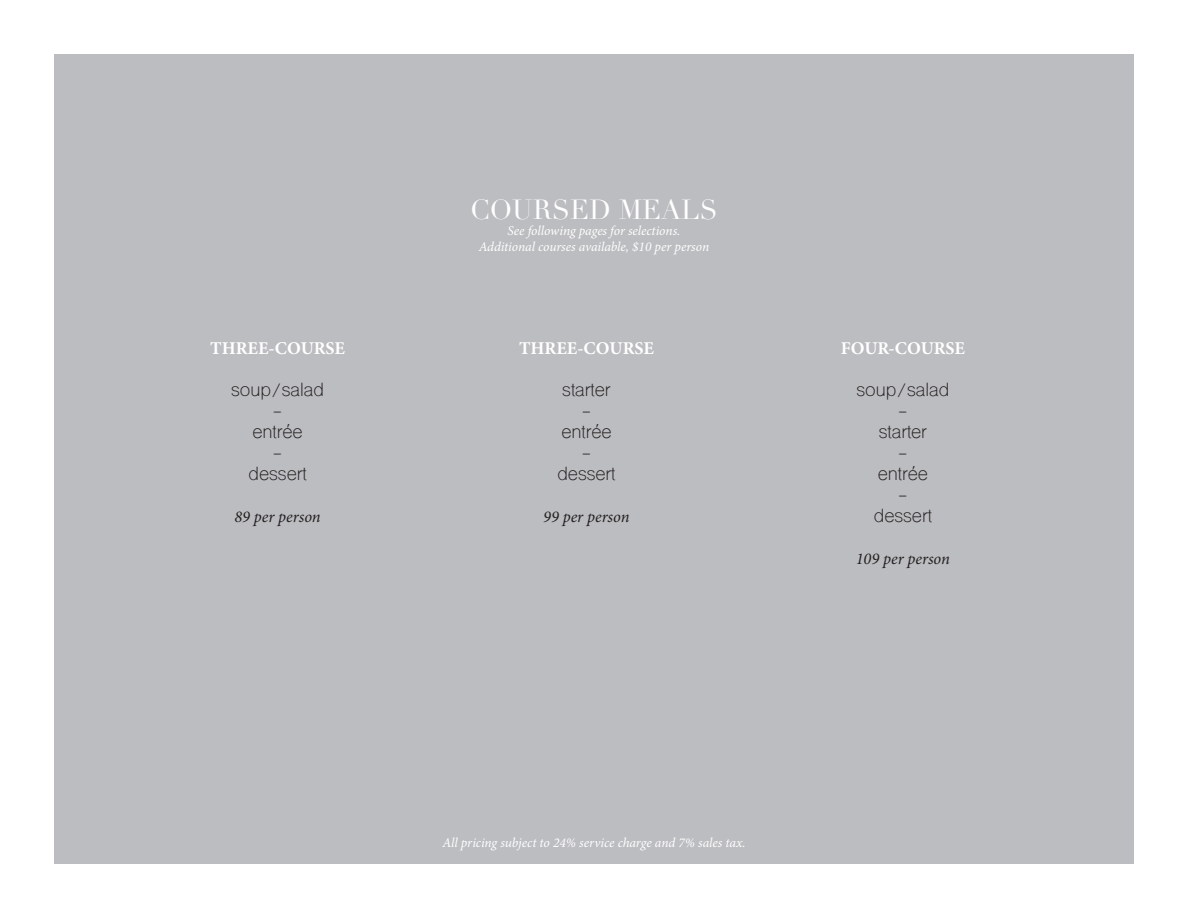
<style>
.page{position:relative;width:1188px;height:918px;background:#fff}
.page>*{position:absolute;margin:0;border:0;box-sizing:border-box;transform-origin:0 0}
.t1{font:27px "Didot";color:#fff}
.t2{font:18px "Shree Dev 0714";color:#231f20}
.t3{font:700 18px "Minion Pro";color:#fff}
.t4{font:italic 16.5px "Minion Pro";color:#231f20}
.t5{font:italic 13.5px "Minion Pro";letter-spacing:-.005em;color:#fff}
</style>
<div class="page">
<div style="left:54px;top:54px;width:1080px;height:810px;background:#bcbdc0"></div>
<p class="t3" style="left:210px;top:336px;width:136px">THREE-COURSE</p>
<p class="t2" style="left:231px;top:379px;width:94px">soup/salad</p>
<p class="t2" style="left:273px;top:400px;width:11px">-</p>
<p class="t2" style="left:253px;top:421px;width:52px">entrée</p>
<p class="t2" style="left:273px;top:442px;width:11px">-</p>
<p class="t2" style="left:249px;top:463px;width:60px">dessert</p>
<p class="t4" style="left:234px;top:506px;width:88px">89 per person</p>
<p class="t1" style="left:470px;top:193px;width:249px">COURSED MEALS</p>
<p class="t5" style="left:508px;top:221px;width:174px">See following pages for selections.</p>
<p class="t5" style="left:479px;top:238px;width:232px">Additional courses available, $10 per person</p>
<p class="t3" style="left:519px;top:336px;width:136px">THREE-COURSE</p>
<p class="t2" style="left:562px;top:379px;width:50px">starter</p>
<p class="t2" style="left:581px;top:400px;width:11px">-</p>
<p class="t2" style="left:561px;top:421px;width:52px">entrée</p>
<p class="t2" style="left:581px;top:442px;width:11px">-</p>
<p class="t2" style="left:557px;top:463px;width:60px">dessert</p>
<p class="t4" style="left:543px;top:506px;width:88px">99 per person</p>
<p class="t3" style="left:841px;top:336px;width:126px">FOUR-COURSE</p>
<p class="t2" style="left:856px;top:379px;width:94px">soup/salad</p>
<p class="t2" style="left:898px;top:400px;width:11px">-</p>
<p class="t2" style="left:879px;top:421px;width:50px">starter</p>
<p class="t2" style="left:898px;top:442px;width:11px">-</p>
<p class="t2" style="left:878px;top:463px;width:52px">entrée</p>
<p class="t2" style="left:898px;top:484px;width:11px">-</p>
<p class="t2" style="left:874px;top:505px;width:60px">dessert</p>
<p class="t4" style="left:856px;top:548px;width:96px">109 per person</p>
<p class="t5" style="left:442px;top:833px;width:305px">All pricing subject to 24% service charge and 7% sales tax.</p>
</div>
